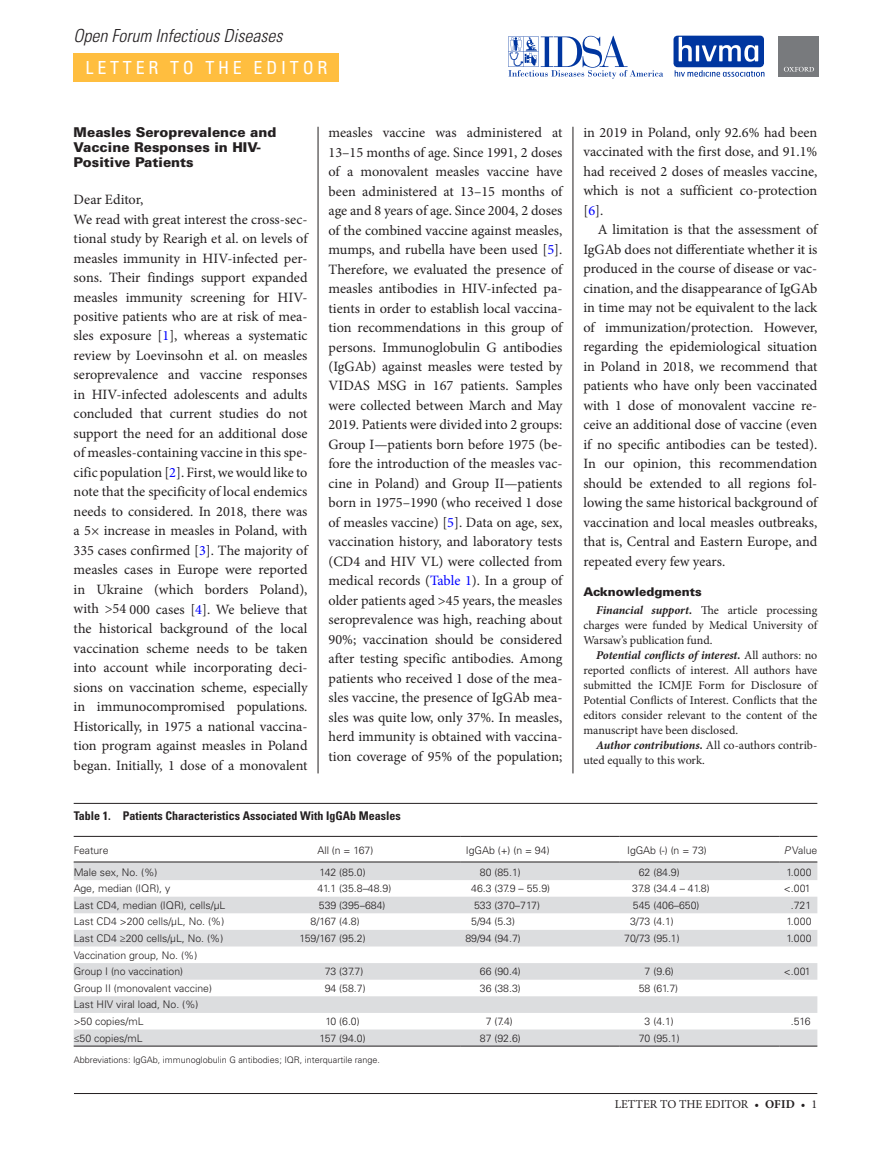
<style>
.page{position:relative;width:891px;height:1174px;background:#fff}
.page>*{position:absolute;margin:0;border:0;box-sizing:border-box;transform-origin:0 0}
.t1{font:italic 300 condensed 18px "Univers LT Std";color:#231f20}
.t2{font:condensed 18px "Univers LT Std";letter-spacing:.21em;color:#fff}
.t3{font:14.25px/19.5px "Minion Pro";color:#231f20;text-align:justify}
.t4{font:900 13.5px/15px "Univers LT Std";color:#231f20}
.t5{font:12px/15px "Minion Pro";color:#231f20;text-align:justify}
.t6{font:700 condensed 12px "Univers LT Std";color:#231f20}
.t7{font:900 12px "Univers LT Std";color:#231f20}
.t8{font:300 10.5px/16.6px "Univers LT Std";color:#231f20}
.t9{font:300 9px "Univers LT Std";color:#231f20}
.s1{color:#00f}
.s2{font-weight:700;font-style:italic}
.s3{font-style:italic}
.s4{font-weight:700}
</style>
<div class="page">
<hr style="left:74px;top:1093px;width:743px;height:1px;background:#231f20">
<hr style="left:318px;top:127px;width:1px;height:646px;background:#231f20">
<hr style="left:573px;top:127px;width:1px;height:646px;background:#231f20">
<svg style="left:508px;top:36px;width:155px;height:43px"></svg>
<svg style="left:673px;top:36px;width:91px;height:41px"></svg>
<div style="left:779px;top:36px;width:40px;height:41px;background:#787a7d"></div>
<svg style="left:784px;top:67px;width:30px;height:5px"></svg>
<div style="left:74px;top:53px;width:265px;height:29px;background:#ffbe3f"></div>
<hr style="left:74px;top:803px;width:743px;height:1px;background:#231f20">
<svg style="left:74px;top:863px;width:743px;height:183px;fill:#dcdddf"></svg>
<hr style="left:74px;top:836px;width:221px;height:1px;background:#231f20">
<hr style="left:74px;top:862px;width:221px;height:1px;background:#231f20">
<hr style="left:295px;top:836px;width:166px;height:1px;background:#231f20">
<hr style="left:295px;top:862px;width:166px;height:1px;background:#231f20">
<hr style="left:461px;top:836px;width:159px;height:1px;background:#231f20">
<hr style="left:461px;top:862px;width:159px;height:1px;background:#231f20">
<hr style="left:620px;top:836px;width:159px;height:1px;background:#231f20">
<hr style="left:620px;top:862px;width:159px;height:1px;background:#231f20">
<hr style="left:779px;top:836px;width:38px;height:1px;background:#231f20">
<hr style="left:779px;top:862px;width:38px;height:1px;background:#231f20">
<hr style="left:74px;top:1046px;width:221px;height:1px;background:#231f20">
<hr style="left:295px;top:1046px;width:166px;height:1px;background:#231f20">
<hr style="left:461px;top:1046px;width:159px;height:1px;background:#231f20">
<hr style="left:620px;top:1046px;width:159px;height:1px;background:#231f20">
<hr style="left:779px;top:1046px;width:38px;height:1px;background:#231f20">
<p class="t1" style="left:74px;top:25px;width:210px">Open Forum Infectious Diseases</p>
<p class="t2" style="left:86px;top:56px;width:243px">LETTER TO THE EDITOR</p>
<p class="t4" style="left:74px;top:124px;width:204px">Measles Seroprevalence and<br>Vaccine Responses in HIV-<br>Positive Patients</p>
<p class="t3" style="left:74px;top:190px;width:235px;text-align:left">Dear Editor,<br>We read with great interest the cross-sec&shy;tional study by Rearigh et al. on levels of measles immunity in HIV-infected per&shy;sons. Their findings support expanded measles immunity screening for HIV&shy;positive patients who are at risk of mea&shy;sles exposure [<span class="s1">1</span>], whereas a systematic review by Loevinsohn et al. on measles seroprevalence and vaccine responses in HIV-infected adolescents and adults concluded that current studies do not support the need for an additional dose of measles-containing vaccine in this spe&shy;cific population [<span class="s1">2</span>]. First, we would like to note that the specificity of local endemics needs to considered. In 2018, there was a 5× increase in measles in Poland, with 335 cases confirmed [<span class="s1">3</span>]. The majority of measles cases in Europe were reported in Ukraine (which borders Poland), with &gt;54 000 cases [<span class="s1">4</span>]. We believe that the historical background of the local vaccination scheme needs to be taken into account while incorporating deci&shy;sions on vaccination scheme, especially in immunocompromised populations.<br>Historically, in 1975 a national vaccina&shy;tion program against measles in Poland began. Initially, 1 dose of a monovalent</p>
<p class="t3" style="left:329px;top:123px;width:235px">measles vaccine was administered at 13–15 months of age. Since 1991, 2 doses of a monovalent measles vaccine have been administered at 13–15 months of age and 8 years of age. Since 2004, 2 doses of the combined vaccine against measles, mumps, and rubella have been used [<span class="s1">5</span>].<br>Therefore, we evaluated the presence of measles antibodies in HIV-infected pa&shy;tients in order to establish local vaccina&shy;tion recommendations in this group of persons. Immunoglobulin G antibodies (IgGAb) against measles were tested by VIDAS MSG in 167 patients. Samples were collected between March and May 2019. Patients were divided into 2 groups:<br>Group I—patients born before 1975 (be&shy;fore the introduction of the measles vac&shy;cine in Poland) and Group II—patients born in 1975–1990 (who received 1 dose of measles vaccine) [<span class="s1">5</span>]. Data on age, sex, vaccination history, and laboratory tests (CD4 and HIV VL) were collected from medical records (<span class="s1">Table 1</span>). In a group of older patients aged &gt;45 years, the measles seroprevalence was high, reaching about 90%; vaccination should be considered after testing specific antibodies. Among patients who received 1 dose of the mea&shy;sles vaccine, the presence of IgGAb mea&shy;sles was quite low, only 37%. In measles, herd immunity is obtained with vaccina&shy;tion coverage of 95% of the population;</p>
<p class="t3" style="left:583px;top:123px;width:235px">in 2019 in Poland, only 92.6% had been vaccinated with the first dose, and 91.1% had received 2 doses of measles vaccine, which is not a sufficient co-protection [<span class="s1">6</span>].</p>
<p class="t3" style="left:583px;top:220px;width:235px;text-indent:14px">A limitation is that the assessment of IgGAb does not differentiate whether it is produced in the course of disease or vac&shy;cination, and the disappearance of IgGAb in time may not be equivalent to the lack of immunization/protection. However, regarding the epidemiological situation in Poland in 2018, we recommend that patients who have only been vaccinated with 1 dose of monovalent vaccine re&shy;ceive an additional dose of vaccine (even if no specific antibodies can be tested).<br>In our opinion, this recommendation should be extended to all regions fol&shy;lowing the same historical background of vaccination and local measles outbreaks, that is, Central and Eastern Europe, and repeated every few years.</p>
<p class="t7" style="left:583px;top:584px;width:120px">Acknowledgments</p>
<p class="t5" style="left:583px;top:603px;width:235px;text-indent:13px"><span class="s2">Financial support.</span> The article processing charges were funded by Medical University of Warsaw’s publication fund.</p>
<p class="t5" style="left:583px;top:648px;width:235px;text-indent:13px"><span class="s2">Potential conflicts of interest.</span> All authors: no reported conflicts of interest. All authors have submitted the ICMJE Form for Disclosure of Potential Conflicts of Interest. Conflicts that the editors consider relevant to the content of the manuscript have been disclosed.</p>
<p class="t5" style="left:583px;top:738px;width:235px;text-indent:13px"><span class="s2">Author contributions.</span> All co-authors contrib&shy;uted equally to this work.</p>
<p class="t6" style="left:74px;top:809px;width:329px">Table 1. Patients Characteristics Associated With IgGAb Measles</p>
<p class="t8" style="left:74px;top:842px;width:36px">Feature</p>
<p class="t8" style="left:317px;top:842px;width:58px">All (n = 167)</p>
<p class="t8" style="left:466px;top:842px;width:85px">IgGAb (+) (n = 94)</p>
<p class="t8" style="left:627px;top:842px;width:81px">IgGAb (-) (n = 73)</p>
<p class="t8" style="left:784px;top:842px;width:35px"><span class="s3">P</span> Value</p>
<p class="t8" style="left:74px;top:864px;width:85px">Male sex, No. (%)</p>
<p class="t8" style="left:319px;top:864px;width:48px">142 (85.0)</p>
<p class="t8" style="left:480px;top:864px;width:42px">80 (85.1)</p>
<p class="t8" style="left:639px;top:864px;width:42px">62 (84.9)</p>
<p class="t8" style="left:786px;top:864px;width:27px">1.000</p>
<p class="t8" style="left:74px;top:880px;width:98px">Age, median (IQR), y</p>
<p class="t8" style="left:317px;top:880px;width:75px">41.1 (35.8–48.9)</p>
<p class="t8" style="left:471px;top:880px;width:80px">46.3 (37.9 – 55.9)</p>
<p class="t8" style="left:632px;top:880px;width:79px">37.8 (34.4 – 41.8)</p>
<p class="t8" style="left:784px;top:880px;width:28px">&lt;.001</p>
<p class="t8" style="left:74px;top:897px;width:153px">Last CD4, median (IQR), cells/µL</p>
<p class="t8" style="left:319px;top:897px;width:68px">539 (395–684)</p>
<p class="t8" style="left:474px;top:897px;width:67px">533 (370–717)</p>
<p class="t8" style="left:633px;top:897px;width:68px">545 (406–650)</p>
<p class="t8" style="left:791px;top:897px;width:22px">.721</p>
<p class="t8" style="left:74px;top:913px;width:152px">Last CD4 &gt;200 cells/µL, No. (%)</p>
<p class="t8" style="left:311px;top:913px;width:51px">8/167 (4.8)</p>
<p class="t8" style="left:471px;top:913px;width:45px">5/94 (5.3)</p>
<p class="t8" style="left:630px;top:913px;width:45px">3/73 (4.1)</p>
<p class="t8" style="left:786px;top:913px;width:27px">1.000</p>
<p class="t8" style="left:74px;top:930px;width:151px">Last CD4 ≥200 cells/µL, No. (%)</p>
<p class="t8" style="left:300px;top:930px;width:68px">159/167 (95.2)</p>
<p class="t8" style="left:465px;top:930px;width:57px">89/94 (94.7)</p>
<p class="t8" style="left:624px;top:930px;width:57px">70/73 (95.1)</p>
<p class="t8" style="left:786px;top:930px;width:27px">1.000</p>
<p class="t8" style="left:74px;top:947px;width:125px">Vaccination group, No. (%)<br>Group I (no vaccination)</p>
<p class="t8" style="left:325px;top:963px;width:40px">73 (37.7)</p>
<p class="t8" style="left:480px;top:963px;width:42px">66 (90.4)</p>
<p class="t8" style="left:645px;top:963px;width:31px">7 (9.6)</p>
<p class="t8" style="left:784px;top:963px;width:28px">&lt;.001</p>
<p class="t8" style="left:74px;top:980px;width:140px">Group II (monovalent vaccine)</p>
<p class="t8" style="left:325px;top:980px;width:42px">94 (58.7)</p>
<p class="t8" style="left:480px;top:980px;width:42px">36 (38.3)</p>
<p class="t8" style="left:639px;top:980px;width:41px">58 (61.7)</p>
<p class="t8" style="left:74px;top:996px;width:126px">Last HIV viral load, No. (%) &gt;50 copies/mL</p>
<p class="t8" style="left:326px;top:1013px;width:36px">10 (6.0)</p>
<p class="t8" style="left:486px;top:1013px;width:28px">7 (7.4)</p>
<p class="t8" style="left:645px;top:1013px;width:31px">3 (4.1)</p>
<p class="t8" style="left:791px;top:1013px;width:21px">.516</p>
<p class="t8" style="left:74px;top:1030px;width:70px">≤50 copies/mL</p>
<p class="t8" style="left:319px;top:1030px;width:48px">157 (94.0)</p>
<p class="t8" style="left:480px;top:1030px;width:42px">87 (92.6)</p>
<p class="t8" style="left:639px;top:1030px;width:42px">70 (95.1)</p>
<p class="t9" style="left:74px;top:1054px;width:308px">Abbreviations: IgGAb, immunoglobulin G antibodies; IQR, interquartile range.</p>
<p class="t5" style="left:615px;top:1096px;width:204px">LETTER TO THE EDITOR • <span class="s4">OFID</span> • 1</p>
</div>
